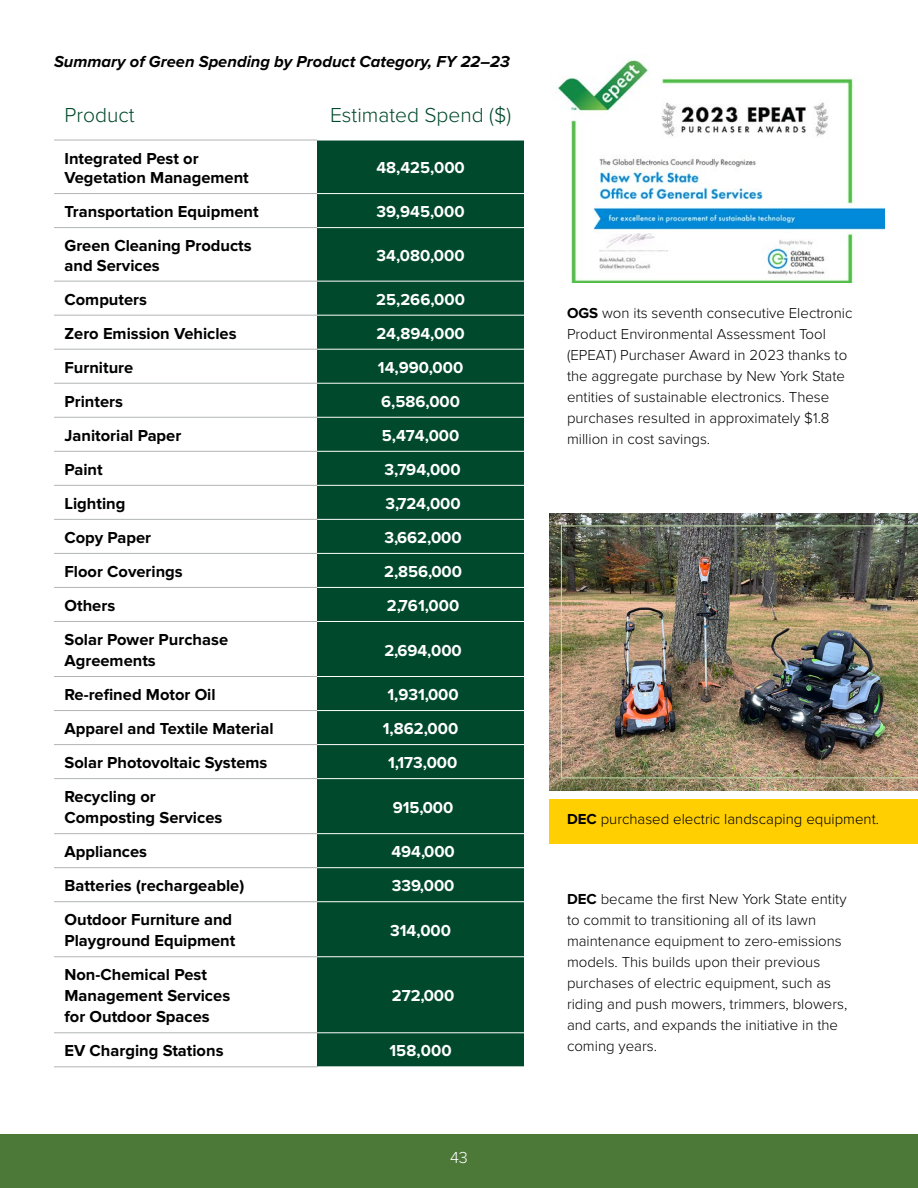
<style>
.page{position:relative;width:918px;height:1188px;background:#fff}
.page>*{position:absolute;margin:0;border:0;box-sizing:border-box;transform-origin:0 0}
.t1{font:300 21px "Proxima Nova";color:#00492c}
.t2{font:700 16.5px/21px "Proxima Nova";color:#000}
.t3{font:700 16.5px "Proxima Nova";color:#fff}
.t4{font:italic 700 16.5px "Proxima Nova";color:#000}
.t5{font:300 16.5px "Proxima Nova";color:#fff}
.t6{font:300 15px/21px "Proxima Nova";color:#000}
.s1{font-weight:700}
</style>
<div class="page">
<div style="left:549px;top:799px;width:369px;height:45px;background:#ffcf01"></div>
<div style="left:317px;top:1033px;width:207px;height:34px;background:#00492c"></div>
<hr style="left:54px;top:1067px;width:263px;height:1px;background:#b2b5b6">
<div style="left:317px;top:957px;width:207px;height:76px;background:#00492c"></div>
<hr style="left:317px;top:1033px;width:207px;height:1px;background:#fff">
<hr style="left:54px;top:1033px;width:263px;height:1px;background:#b2b5b6">
<div style="left:317px;top:902px;width:207px;height:55px;background:#00492c"></div>
<hr style="left:317px;top:957px;width:207px;height:1px;background:#fff">
<hr style="left:54px;top:957px;width:263px;height:1px;background:#b2b5b6">
<div style="left:317px;top:868px;width:207px;height:34px;background:#00492c"></div>
<hr style="left:317px;top:901px;width:207px;height:1px;background:#fff">
<hr style="left:54px;top:901px;width:263px;height:1px;background:#b2b5b6">
<div style="left:317px;top:834px;width:207px;height:34px;background:#00492c"></div>
<hr style="left:317px;top:867px;width:207px;height:1px;background:#fff">
<hr style="left:54px;top:867px;width:263px;height:1px;background:#b2b5b6">
<div style="left:317px;top:779px;width:207px;height:55px;background:#00492c"></div>
<hr style="left:317px;top:833px;width:207px;height:1px;background:#fff">
<hr style="left:54px;top:833px;width:263px;height:1px;background:#b2b5b6">
<div style="left:317px;top:745px;width:207px;height:34px;background:#00492c"></div>
<hr style="left:317px;top:778px;width:207px;height:1px;background:#fff">
<hr style="left:54px;top:778px;width:263px;height:1px;background:#b2b5b6">
<div style="left:317px;top:711px;width:207px;height:34px;background:#00492c"></div>
<hr style="left:317px;top:744px;width:207px;height:1px;background:#fff">
<hr style="left:54px;top:744px;width:263px;height:1px;background:#b2b5b6">
<div style="left:317px;top:677px;width:207px;height:34px;background:#00492c"></div>
<hr style="left:317px;top:710px;width:207px;height:1px;background:#fff">
<hr style="left:54px;top:710px;width:263px;height:1px;background:#b2b5b6">
<div style="left:317px;top:621px;width:207px;height:56px;background:#00492c"></div>
<hr style="left:317px;top:676px;width:207px;height:1px;background:#fff">
<hr style="left:54px;top:676px;width:263px;height:1px;background:#b2b5b6">
<div style="left:317px;top:587px;width:207px;height:34px;background:#00492c"></div>
<hr style="left:317px;top:621px;width:207px;height:1px;background:#fff">
<hr style="left:54px;top:621px;width:263px;height:1px;background:#b2b5b6">
<div style="left:317px;top:553px;width:207px;height:34px;background:#00492c"></div>
<hr style="left:317px;top:587px;width:207px;height:1px;background:#fff">
<hr style="left:54px;top:587px;width:263px;height:1px;background:#b2b5b6">
<div style="left:317px;top:519px;width:207px;height:34px;background:#00492c"></div>
<hr style="left:317px;top:553px;width:207px;height:1px;background:#fff">
<hr style="left:54px;top:553px;width:263px;height:1px;background:#b2b5b6">
<div style="left:317px;top:485px;width:207px;height:34px;background:#00492c"></div>
<hr style="left:317px;top:519px;width:207px;height:1px;background:#fff">
<hr style="left:54px;top:519px;width:263px;height:1px;background:#b2b5b6">
<div style="left:317px;top:451px;width:207px;height:34px;background:#00492c"></div>
<hr style="left:317px;top:485px;width:207px;height:1px;background:#fff">
<hr style="left:54px;top:485px;width:263px;height:1px;background:#b2b5b6">
<div style="left:317px;top:417px;width:207px;height:34px;background:#00492c"></div>
<hr style="left:317px;top:451px;width:207px;height:1px;background:#fff">
<hr style="left:54px;top:451px;width:263px;height:1px;background:#b2b5b6">
<div style="left:317px;top:383px;width:207px;height:34px;background:#00492c"></div>
<hr style="left:317px;top:417px;width:207px;height:1px;background:#fff">
<hr style="left:54px;top:417px;width:263px;height:1px;background:#b2b5b6">
<div style="left:317px;top:349px;width:207px;height:34px;background:#00492c"></div>
<hr style="left:317px;top:383px;width:207px;height:1px;background:#fff">
<hr style="left:54px;top:383px;width:263px;height:1px;background:#b2b5b6">
<div style="left:317px;top:315px;width:207px;height:34px;background:#00492c"></div>
<hr style="left:317px;top:349px;width:207px;height:1px;background:#fff">
<hr style="left:54px;top:349px;width:263px;height:1px;background:#b2b5b6">
<div style="left:317px;top:281px;width:207px;height:34px;background:#00492c"></div>
<hr style="left:317px;top:315px;width:207px;height:1px;background:#fff">
<hr style="left:54px;top:315px;width:263px;height:1px;background:#b2b5b6">
<div style="left:317px;top:228px;width:207px;height:53px;background:#00492c"></div>
<hr style="left:317px;top:281px;width:207px;height:1px;background:#fff">
<hr style="left:54px;top:281px;width:263px;height:1px;background:#b2b5b6">
<div style="left:317px;top:194px;width:207px;height:34px;background:#00492c"></div>
<hr style="left:317px;top:227px;width:207px;height:1px;background:#fff">
<hr style="left:54px;top:227px;width:263px;height:1px;background:#b2b5b6">
<div style="left:317px;top:140px;width:207px;height:54px;background:#00492c"></div>
<hr style="left:317px;top:193px;width:207px;height:1px;background:#fff">
<hr style="left:54px;top:193px;width:263px;height:1px;background:#b2b5b6">
<hr style="left:317px;top:140px;width:207px;height:1px;background:#fff">
<hr style="left:54px;top:140px;width:263px;height:1px;background:#b2b5b6">
<img style="left:557px;top:60px;width:327px;height:222px">
<img style="left:549px;top:514px;width:369px;height:276px">
<img style="left:561px;top:526px;width:357px;height:252px">
<div style="left:0;top:1135px;width:918px;height:53px;background:#4c7838"></div>
<p class="t4" style="left:54px;top:49px;width:457px">Summary of Green Spending by Product Category, FY 22–23</p>
<p class="t1" style="left:64px;top:100px;width:72px">Product</p>
<p class="t1" style="left:330px;top:100px;width:183px">Estimated Spend ($)</p>
<p class="t2" style="left:64px;top:149px;width:186px;line-height:19.5px">Integrated Pest or<br>Vegetation Management</p>
<p class="t3" style="left:376px;top:158px;width:90px">48,425,000</p>
<p class="t3" style="left:377px;top:202px;width:90px">39,945,000</p>
<p class="t3" style="left:377px;top:246px;width:90px">34,080,000</p>
<p class="t3" style="left:376px;top:290px;width:90px">25,266,000</p>
<p class="t3" style="left:376px;top:324px;width:90px">24,894,000</p>
<p class="t3" style="left:378px;top:358px;width:87px">14,990,000</p>
<p class="t3" style="left:381px;top:392px;width:80px">6,586,000</p>
<p class="t3" style="left:382px;top:426px;width:79px">5,474,000</p>
<p class="t3" style="left:385px;top:460px;width:78px">3,794,000</p>
<p class="t3" style="left:386px;top:494px;width:77px">3,724,000</p>
<p class="t3" style="left:384px;top:528px;width:79px">3,662,000</p>
<p class="t3" style="left:384px;top:562px;width:79px">2,856,000</p>
<p class="t3" style="left:387px;top:596px;width:74px">2,761,000</p>
<p class="t3" style="left:384px;top:641px;width:79px">2,694,000</p>
<p class="t3" style="left:387px;top:685px;width:73px">1,931,000</p>
<p class="t3" style="left:383px;top:719px;width:77px">1,862,000</p>
<p class="t3" style="left:388px;top:753px;width:71px">1,173,000</p>
<p class="t3" style="left:393px;top:798px;width:62px">915,000</p>
<p class="t3" style="left:391px;top:842px;width:65px">494,000</p>
<p class="t3" style="left:392px;top:876px;width:64px">339,000</p>
<p class="t3" style="left:390px;top:921px;width:62px">314,000</p>
<p class="t2" style="left:65px;top:201px;width:196px">Transportation Equipment</p>
<p class="t2" style="left:65px;top:236px;width:189px;line-height:19.5px">Green Cleaning Products and Services</p>
<p class="t2" style="left:65px;top:289px;width:84px">Computers</p>
<p class="t2" style="left:65px;top:323px;width:174px">Zero Emission Vehicles</p>
<p class="t2" style="left:65px;top:357px;width:70px">Furniture</p>
<p class="t2" style="left:65px;top:391px;width:60px">Printers</p>
<p class="t2" style="left:65px;top:425px;width:118px">Janitorial Paper</p>
<p class="t2" style="left:65px;top:459px;width:40px">Paint</p>
<p class="t2" style="left:65px;top:493px;width:62px">Lighting</p>
<p class="t2" style="left:65px;top:527px;width:88px">Copy Paper</p>
<p class="t2" style="left:65px;top:561px;width:120px">Floor Coverings</p>
<p class="t2" style="left:65px;top:595px;width:52px">Others</p>
<p class="t2" style="left:65px;top:629px;width:165px">Solar Power Purchase<br>Agreements</p>
<p class="t2" style="left:65px;top:685px;width:153px">Re-refned Motor Oil</p>
<p class="t2" style="left:65px;top:719px;width:211px">Apparel and Textile Material</p>
<p class="t2" style="left:65px;top:753px;width:204px">Solar Photovoltaic Systems</p>
<p class="t2" style="left:65px;top:787px;width:159px">Recycling or<br>Composting Services</p>
<p class="t2" style="left:65px;top:842px;width:84px">Appliances</p>
<p class="t2" style="left:65px;top:876px;width:181px">Batteries (rechargeable)</p>
<p class="t2" style="left:65px;top:910px;width:172px">Outdoor Furniture and<br>Playground Equipment</p>
<p class="t2" style="left:65px;top:965px;width:167px">Non-Chemical Pest<br>Management Services for Outdoor Spaces</p>
<p class="t3" style="left:392px;top:986px;width:64px">272,000</p>
<p class="t2" style="left:65px;top:1041px;width:161px">EV Charging Stations</p>
<p class="t3" style="left:389px;top:1041px;width:64px">158,000</p>
<p class="t5" style="left:450px;top:1145px;width:19px">43</p>
<p class="t6" style="left:567px;top:302px;width:287px"><span class="s1">OGS</span> won its seventh consecutive Electronic Product Environmental Assessment Tool (EPEAT) Purchaser Award in 2023 thanks to the aggregate purchase by New York State entities of sustainable electronics. These purchases resulted in approximately $1.8 million in cost savings.</p>
<p class="t6" style="left:567px;top:807px;width:314px"><span class="s1">DEC</span> purchased electric landscaping equipment.</p>
<p class="t6" style="left:567px;top:888px;width:282px"><span class="s1">DEC</span> became the frst New York State entity to commit to transitioning all of its lawn maintenance equipment to zero-emissions models. This builds upon their previous purchases of electric equipment, such as riding and push mowers, trimmers, blowers, and carts, and expands the initiative in the coming years.</p>
</div>
